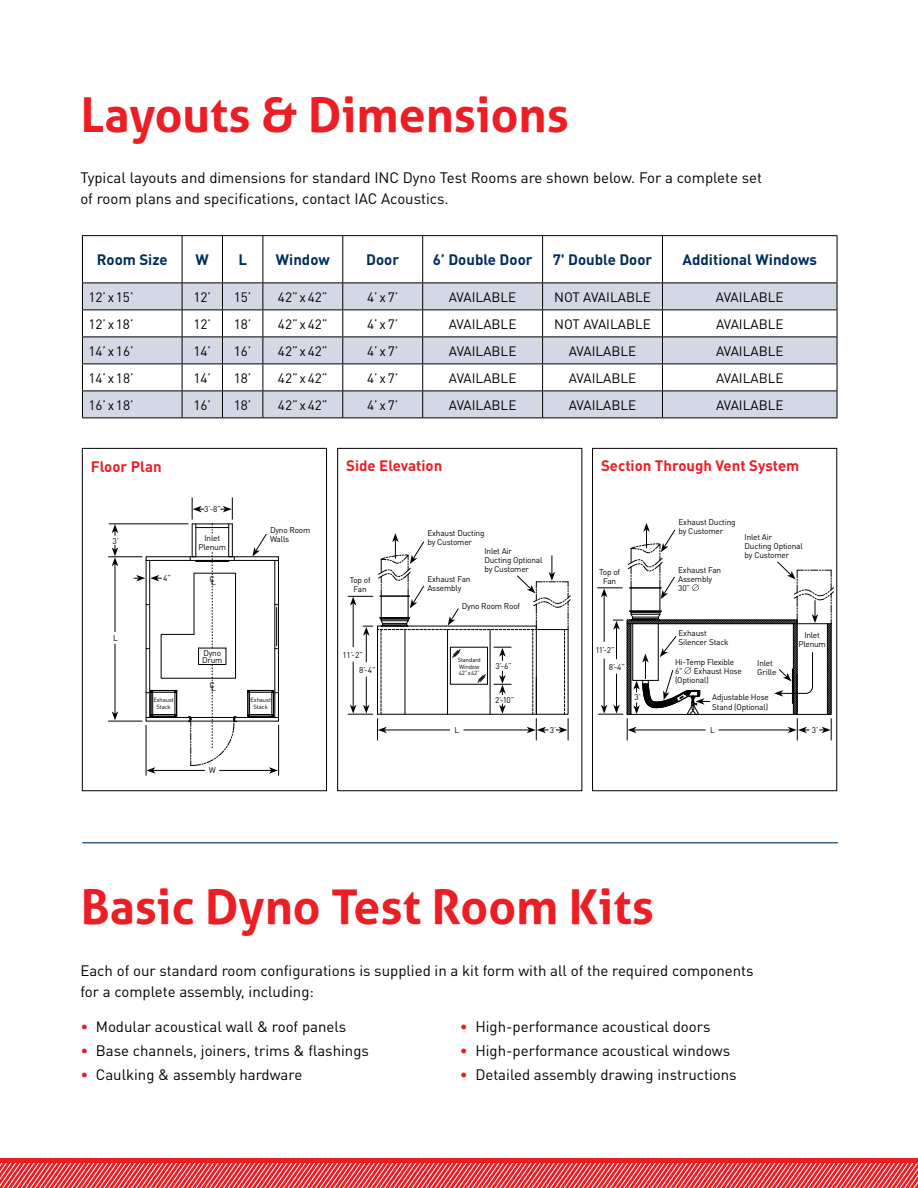
<style>
.page{position:relative;width:918px;height:1188px;background:#fff}
.page>*{position:absolute;margin:0;border:0;box-sizing:border-box;transform-origin:0 0}
.t1{font:700 48px "Aller";color:#ed1d24}
.t2{font:15px/21px "DIN Pro";color:#000}
.t3{font:700 15px "DIN Pro";color:#002d5b}
.t4{font:700 15px "DIN Pro";color:#ed1d24}
.t5{font:13.5px "DIN Pro";color:#000}
.t6{font:8.25px/9px "DIN Pro";letter-spacing:-.02em;color:#000}
.t7{font:6px/6.8px "DIN Pro";letter-spacing:-.02em;color:#000;text-align:center}
.s1{color:#ed1d24}
</style>
<div class="page">
<hr style="left:83px;top:842px;width:755px;height:1px;background:#002d5b">
<div style="left:0;top:1159px;width:918px;height:29px;background:#ed1d24"></div>
<svg style="left:0;top:1163px;width:816px;height:25px"></svg>
<hr style="left:82px;top:235px;width:100px;height:1px;background:#000">
<hr style="left:182px;top:235px;width:40px;height:1px;background:#000">
<hr style="left:222px;top:235px;width:41px;height:1px;background:#000">
<hr style="left:263px;top:235px;width:80px;height:1px;background:#000">
<hr style="left:343px;top:235px;width:80px;height:1px;background:#000">
<hr style="left:423px;top:235px;width:120px;height:1px;background:#000">
<hr style="left:543px;top:235px;width:119px;height:1px;background:#000">
<hr style="left:662px;top:235px;width:175px;height:1px;background:#000">
<svg style="left:82px;top:236px;width:734px;height:182px"></svg>
<hr style="left:82px;top:418px;width:100px;height:1px;background:#000">
<hr style="left:182px;top:418px;width:40px;height:1px;background:#000">
<hr style="left:222px;top:418px;width:41px;height:1px;background:#000">
<hr style="left:263px;top:418px;width:80px;height:1px;background:#000">
<hr style="left:343px;top:418px;width:80px;height:1px;background:#000">
<hr style="left:423px;top:418px;width:120px;height:1px;background:#000">
<hr style="left:543px;top:418px;width:119px;height:1px;background:#000">
<hr style="left:662px;top:418px;width:175px;height:1px;background:#000">
<div style="left:337px;top:448px;width:245px;height:343px;border:1px solid #000"></div>
<div style="left:82px;top:448px;width:245px;height:343px;border:1px solid #000"></div>
<svg style="left:348px;top:533px;width:222px;height:207px"></svg>
<svg style="left:108px;top:489px;width:219px;height:288px"></svg>
<hr style="left:146px;top:725px;width:1px;height:51px;background:#000">
<hr style="left:278px;top:725px;width:1px;height:51px;background:#000">
<hr style="left:109px;top:524px;width:79px;height:1px;background:#000">
<hr style="left:108px;top:721px;width:34px;height:1px;background:#000">
<hr style="left:108px;top:557px;width:34px;height:1px;background:#000">
<svg style="left:112px;top:524px;width:6px;height:12px"></svg>
<hr style="left:115px;top:564px;width:1px;height:68px;background:#000">
<svg style="left:134px;top:497px;width:145px;height:277px"></svg>
<hr style="left:115px;top:644px;width:1px;height:70px;background:#000">
<svg style="left:112px;top:711px;width:6px;height:9px"></svg>
<svg style="left:112px;top:545px;width:6px;height:21px"></svg>
<svg style="left:597px;top:523px;width:219px;height:217px"></svg>
<svg style="left:816px;top:235px;width:102px;height:953px"></svg>
<h1 class="t1" style="left:81px;top:85px;width:490px">Layouts &amp; Dimensions</h1>
<p class="t2" style="left:80px;top:167px;width:683px">Typical layouts and dimensions for standard INC Dyno Test Rooms are shown below. For a complete set of room plans and specifications, contact IAC Acoustics.</p>
<p class="t3" style="left:97px;top:249px;width:73px">Room Size</p>
<p class="t3" style="left:196px;top:249px;width:15px">W</p>
<p class="t3" style="left:238px;top:249px;width:10px">L</p>
<p class="t3" style="left:276px;top:249px;width:55px">Window</p>
<p class="t3" style="left:366px;top:249px;width:34px">Door</p>
<p class="t3" style="left:433px;top:249px;width:101px">6’ Double Door</p>
<p class="t3" style="left:553px;top:249px;width:101px">7' Double Door</p>
<p class="t3" style="left:683px;top:249px;width:136px">Additional Windows</p>
<p class="t5" style="left:88px;top:287px;width:47px">12’ x15’</p>
<p class="t5" style="left:193px;top:287px;width:19px">12’</p>
<p class="t5" style="left:234px;top:287px;width:19px">15’</p>
<p class="t5" style="left:278px;top:287px;width:51px">42” x42”</p>
<p class="t5" style="left:367px;top:287px;width:33px">4’x7’</p>
<p class="t5" style="left:449px;top:287px;width:69px">AVAILABLE</p>
<p class="t5" style="left:554px;top:287px;width:98px">NOT AVAILABLE</p>
<p class="t5" style="left:716px;top:287px;width:69px">AVAILABLE</p>
<p class="t5" style="left:88px;top:314px;width:47px">12’ x18’</p>
<p class="t5" style="left:193px;top:314px;width:19px">12’</p>
<p class="t5" style="left:234px;top:314px;width:19px">18’</p>
<p class="t5" style="left:278px;top:314px;width:51px">42” x42”</p>
<p class="t5" style="left:367px;top:314px;width:33px">4’x7’</p>
<p class="t5" style="left:449px;top:314px;width:69px">AVAILABLE</p>
<p class="t5" style="left:554px;top:314px;width:98px">NOT AVAILABLE</p>
<p class="t5" style="left:716px;top:314px;width:69px">AVAILABLE</p>
<p class="t5" style="left:88px;top:341px;width:47px">14’ x16’</p>
<p class="t5" style="left:193px;top:341px;width:19px">14’</p>
<p class="t5" style="left:234px;top:341px;width:19px">16’</p>
<p class="t5" style="left:278px;top:341px;width:51px">42” x42”</p>
<p class="t5" style="left:367px;top:341px;width:33px">4’x7’</p>
<p class="t5" style="left:449px;top:341px;width:69px">AVAILABLE</p>
<p class="t5" style="left:569px;top:341px;width:69px">AVAILABLE</p>
<p class="t5" style="left:716px;top:341px;width:69px">AVAILABLE</p>
<p class="t5" style="left:88px;top:368px;width:47px">14’ x18’</p>
<p class="t5" style="left:193px;top:368px;width:19px">14’</p>
<p class="t5" style="left:234px;top:368px;width:19px">18’</p>
<p class="t5" style="left:278px;top:368px;width:51px">42” x42”</p>
<p class="t5" style="left:367px;top:368px;width:33px">4’x7’</p>
<p class="t5" style="left:449px;top:368px;width:69px">AVAILABLE</p>
<p class="t5" style="left:569px;top:368px;width:69px">AVAILABLE</p>
<p class="t5" style="left:716px;top:368px;width:69px">AVAILABLE</p>
<p class="t5" style="left:88px;top:395px;width:47px">16’ x18’</p>
<p class="t5" style="left:193px;top:395px;width:19px">16’</p>
<p class="t5" style="left:234px;top:395px;width:19px">18’</p>
<p class="t5" style="left:278px;top:395px;width:51px">42” x42”</p>
<p class="t5" style="left:367px;top:395px;width:33px">4’x7’</p>
<p class="t5" style="left:449px;top:395px;width:69px">AVAILABLE</p>
<p class="t5" style="left:569px;top:395px;width:69px">AVAILABLE</p>
<p class="t5" style="left:716px;top:395px;width:69px">AVAILABLE</p>
<p class="t4" style="left:91px;top:456px;width:72px">Floor Plan</p>
<p class="t4" style="left:346px;top:456px;width:98px">Side Elevation</p>
<p class="t4" style="left:601px;top:456px;width:200px">Section Through Vent System</p>
<p class="t6" style="left:113px;top:536px;width:8px">3’</p>
<p class="t6" style="left:113px;top:633px;width:6px">L</p>
<p class="t6" style="left:204px;top:504px;width:19px">3’-8”</p>
<p class="t6" style="left:199px;top:533px;width:29px;text-align:center">Inlet<br>Plenum</p>
<p class="t6" style="left:163px;top:573px;width:9px">4”</p>
<p class="t6" style="left:210px;top:576px;width:8px">CL</p>
<p class="t6" style="left:202px;top:648px;width:22px;line-height:7.5px">Dyno<br>Drum</p>
<p class="t6" style="left:210px;top:682px;width:8px">CL</p>
<p class="t6" style="left:270px;top:525px;width:42px">Dyno Room<br>Walls</p>
<p class="t7" style="left:153px;top:697px;width:22px">Exhaust<br>Stack</p>
<p class="t7" style="left:250px;top:697px;width:22px">Exhaust<br>Stack</p>
<p class="t6" style="left:209px;top:766px;width:9px">W</p>
<p class="t6" style="left:350px;top:575px;width:22px;text-align:center">Top of<br>Fan</p>
<p class="t6" style="left:342px;top:650px;width:22px">11’-2”</p>
<p class="t6" style="left:359px;top:665px;width:18px">8’-4”</p>
<p class="t6" style="left:427px;top:529px;width:59px">Exhaust Ducting</p>
<p class="t6" style="left:427px;top:538px;width:46px">by Customer</p>
<p class="t6" style="left:484px;top:546px;width:29px">Inlet Air</p>
<p class="t6" style="left:484px;top:555px;width:60px">Ducting Optional</p>
<p class="t6" style="left:484px;top:564px;width:46px">by Customer</p>
<p class="t6" style="left:427px;top:574px;width:45px">Exhaust Fan<br>Assembly</p>
<p class="t6" style="left:462px;top:601px;width:60px">Dyno Room Roof</p>
<p class="t6" style="left:599px;top:567px;width:22px;text-align:center">Top of<br>Fan</p>
<p class="t6" style="left:679px;top:517px;width:59px">Exhaust Ducting by Customer</p>
<p class="t6" style="left:678px;top:565px;width:45px">Exhaust Fan<br>Assembly<br>30”</p>
<p class="t6" style="left:745px;top:532px;width:60px">Inlet Air<br>Ducting Optional by Customer</p>
<p class="t6" style="left:596px;top:645px;width:21px">11’-2”</p>
<p class="t6" style="left:679px;top:629px;width:52px">Exhaust<br>Silencer Stack</p>
<p class="t6" style="left:799px;top:630px;width:29px;text-align:center">Inlet<br>Plenum</p>
<p class="t7" style="left:458px;top:656px;width:25px;text-align:left">Standard<br>Window<br>42”x42”</p>
<p class="t6" style="left:496px;top:661px;width:18px">3’-6”</p>
<p class="t6" style="left:495px;top:695px;width:21px">2’-10”</p>
<p class="t6" style="left:609px;top:662px;width:18px">8’-4”</p>
<p class="t6" style="left:634px;top:692px;width:8px">3’</p>
<p class="t6" style="left:675px;top:657px;width:61px">Hi-Temp Flexible<br>6"</p>
<p class="t6" style="left:675px;top:666px;width:68px;text-indent:19px">Exhaust Hose (Optional)</p>
<p class="t6" style="left:757px;top:658px;width:21px">Inlet<br>Grille</p>
<p class="t6" style="left:712px;top:692px;width:58px;line-height:9.9px">Adjustable Hose<br>Stand (Optional)</p>
<p class="t6" style="left:454px;top:725px;width:6px">L</p>
<p class="t6" style="left:550px;top:725px;width:8px">3’</p>
<p class="t6" style="left:710px;top:725px;width:6px">L</p>
<p class="t6" style="left:812px;top:725px;width:8px">3’</p>
<h1 class="t1" style="left:81px;top:878px;width:575px">Basic Dyno Test Room Kits</h1>
<p class="t2" style="left:80px;top:959px;width:675px">Each of our standard room configurations is supplied in a kit form with all of the required components for a complete assembly, including:</p>
<p class="t2" style="left:80px;top:1016px;width:268px"><span class="s1">•</span> Modular acoustical wall &amp; roof panels</p>
<p class="t2" style="left:80px;top:1040px;width:290px"><span class="s1">•</span> Base channels, joiners, trims &amp; flashings</p>
<p class="t2" style="left:80px;top:1064px;width:223px"><span class="s1">•</span> Caulking &amp; assembly hardware</p>
<p class="t2" style="left:460px;top:1016px;width:252px"><span class="s1">•</span> High-performance acoustical doors</p>
<p class="t2" style="left:460px;top:1040px;width:272px"><span class="s1">•</span> High-performance acoustical windows</p>
<p class="t2" style="left:460px;top:1064px;width:278px"><span class="s1">•</span> Detailed assembly drawing instructions</p>
</div>
